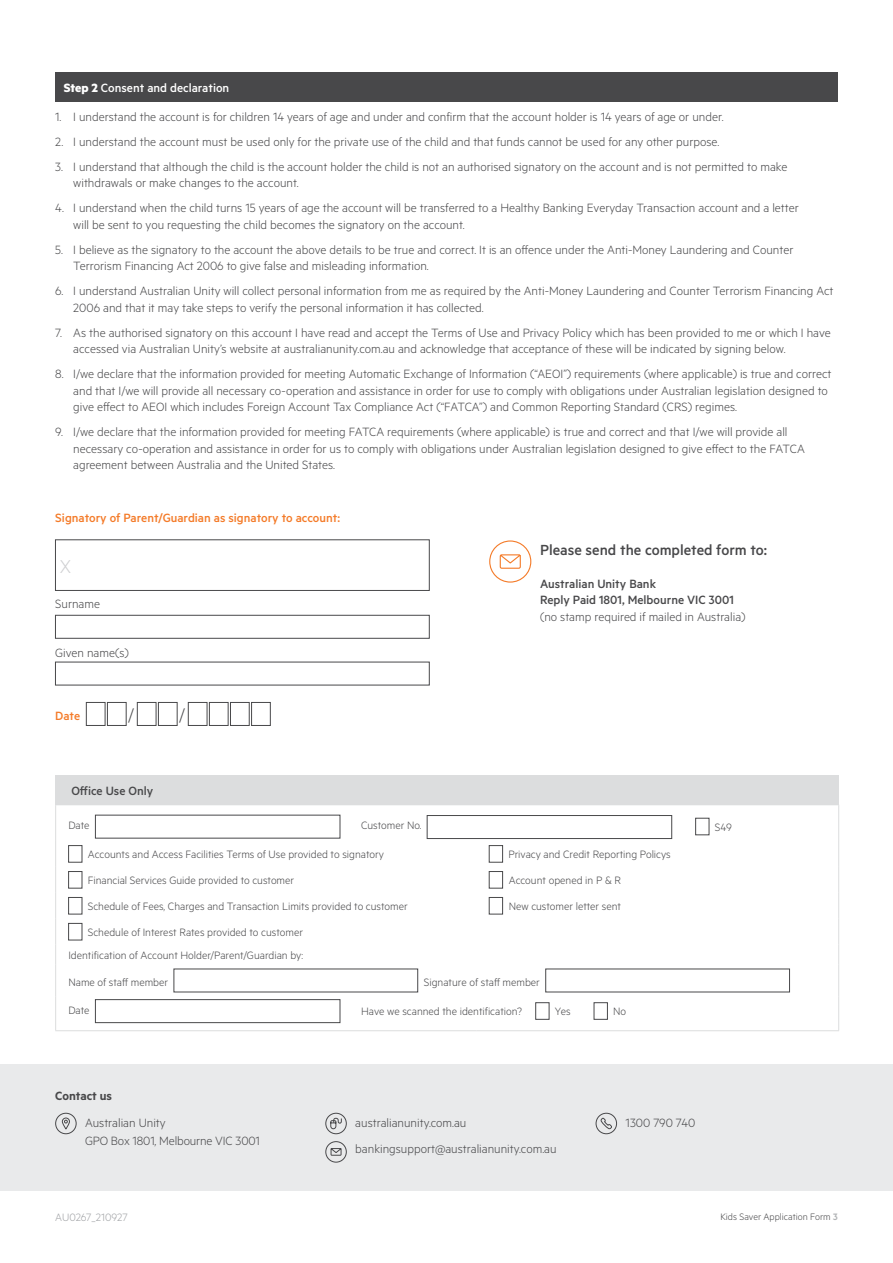
<style>
.page{position:relative;width:893px;height:1263px;background:#fff}
.page>*{position:absolute;margin:0;border:0;box-sizing:border-box;transform-origin:0 0}
.t1{font:300 21px "Metric";color:#cecfd1}
.t2{font:300 19.5px "Metric";color:#48484a}
.t3{font:500 16.5px "Metric";color:#48484a}
.t4{font:300 13.5px/16.5px "Metric";color:#48484a}
.t5{font:500 13.5px/16.5px "Metric";color:#48484a}
.t6{font:500 13.5px "Metric";color:#f47b29}
.t7{font:500 13.5px "Metric";color:#fff}
.t8{font:600 13.5px "Metric";color:#48484a}
.t9{font:300 12px/23.2px "Metric";color:#48484a;text-align:right}
.t10{font:300 12px "Metric";color:#a0a2a5}
.t11{font:300 10.5px "Metric";color:#48484a}
.s1{font-weight:700}
.s2{font-weight:600;color:#b2b4b6}
</style>
<div class="page">
<div style="left:0;top:1064px;width:893px;height:127px;background:#e9eaeb"></div>
<svg style="left:55px;top:1113px;width:22px;height:21px"></svg>
<div style="left:326px;top:1113px;width:21px;height:21px;border:1px solid #48484a;border-radius:50%"></div>
<svg style="left:330px;top:1117px;width:12px;height:12px"></svg>
<svg style="left:325px;top:1141px;width:22px;height:22px"></svg>
<svg style="left:595px;top:1113px;width:22px;height:21px"></svg>
<div style="left:55px;top:72px;width:783px;height:30px;background:#48484a"></div>
<div style="left:55px;top:540px;width:374px;height:51px;border:1px solid #48484a"></div>
<div style="left:55px;top:615px;width:374px;height:23px;background:#fff;border:1px solid #48484a"></div>
<div style="left:86px;top:702px;width:19px;height:24px;background:#fff;border:1px solid #48484a"></div>
<div style="left:107px;top:702px;width:19px;height:24px;background:#fff;border:1px solid #48484a"></div>
<div style="left:137px;top:702px;width:19px;height:24px;background:#fff;border:1px solid #48484a"></div>
<div style="left:158px;top:702px;width:19px;height:24px;background:#fff;border:1px solid #48484a"></div>
<div style="left:188px;top:702px;width:19px;height:24px;background:#fff;border:1px solid #48484a"></div>
<div style="left:209px;top:702px;width:19px;height:24px;background:#fff;border:1px solid #48484a"></div>
<div style="left:230px;top:702px;width:19px;height:24px;background:#fff;border:1px solid #48484a"></div>
<div style="left:251px;top:702px;width:19px;height:24px;background:#fff;border:1px solid #48484a"></div>
<div style="left:56px;top:775px;width:783px;height:30px;background:#dcddde"></div>
<hr style="left:55px;top:804px;width:421px;height:1px;background:#dcddde">
<hr style="left:55px;top:805px;width:1px;height:36px;background:#dcddde">
<hr style="left:838px;top:805px;width:1px;height:36px;background:#dcddde">
<svg style="left:55px;top:841px;width:1px;height:123px"></svg>
<svg style="left:838px;top:841px;width:1px;height:123px"></svg>
<hr style="left:55px;top:964px;width:1px;height:33px;background:#dcddde">
<hr style="left:838px;top:964px;width:1px;height:33px;background:#dcddde">
<hr style="left:55px;top:997px;width:1px;height:33px;background:#dcddde">
<hr style="left:838px;top:997px;width:1px;height:33px;background:#dcddde">
<hr style="left:55px;top:1030px;width:421px;height:1px;background:#dcddde">
<hr style="left:476px;top:1030px;width:363px;height:1px;background:#dcddde">
<div style="left:427px;top:815px;width:245px;height:24px;background:#fff;border:1px solid #48484a"></div>
<div style="left:695px;top:818px;width:14px;height:17px;background:#fff;border:1px solid #48484a"></div>
<div style="left:68px;top:845px;width:14px;height:17px;background:#fff;border:1px solid #48484a"></div>
<div style="left:489px;top:845px;width:14px;height:17px;background:#fff;border:1px solid #48484a"></div>
<div style="left:68px;top:871px;width:14px;height:17px;background:#fff;border:1px solid #48484a"></div>
<div style="left:489px;top:871px;width:14px;height:17px;background:#fff;border:1px solid #48484a"></div>
<div style="left:68px;top:897px;width:14px;height:17px;background:#fff;border:1px solid #48484a"></div>
<div style="left:489px;top:897px;width:14px;height:17px;background:#fff;border:1px solid #48484a"></div>
<div style="left:68px;top:923px;width:14px;height:17px;background:#fff;border:1px solid #48484a"></div>
<div style="left:95px;top:999px;width:245px;height:24px;background:#fff;border:1px solid #48484a"></div>
<div style="left:535px;top:1002px;width:14px;height:17px;background:#fff;border:1px solid #48484a"></div>
<div style="left:594px;top:1002px;width:14px;height:17px;background:#fff;border:1px solid #48484a"></div>
<svg style="left:489px;top:540px;width:43px;height:43px"></svg>
<p class="t7" style="left:64px;top:80px;width:167px"><span class="s1">Step 2</span> Consent and declaration</p>
<p class="t4" style="left:55px;top:108px;width:670px">1. I understand the account is for children 14 years of age and under and confirm that the account holder is 14 years of age or under.</p>
<p class="t4" style="left:55px;top:133px;width:666px">2. I understand the account must be used only for the private use of the child and that funds cannot be used for any other purpose.</p>
<p class="t4" style="left:73px;top:158px;width:716px;text-indent:-18px">3. I understand that although the child is the account holder the child is not an authorised signatory on the account and is not permitted to make withdrawals or make changes to the account.</p>
<p class="t4" style="left:73px;top:199px;width:727px;text-indent:-18px">4. I understand when the child turns 15 years of age the account will be transferred to a Healthy Banking Everyday Transaction account and a letter will be sent to you requesting the child becomes the signatory on the account.</p>
<p class="t4" style="left:73px;top:241px;width:722px;text-indent:-18px">5. I believe as the signatory to the account the above details to be true and correct. It is an offence under the Anti-Money Laundering and Counter<br>Terrorism Financing Act 2006 to give false and misleading information.</p>
<p class="t4" style="left:73px;top:282px;width:762px;text-indent:-18px">6. I understand Australian Unity will collect personal information from me as required by the Anti-Money Laundering and Counter Terrorism Financing Act<br>2006 and that it may take steps to verify the personal information it has collected.</p>
<p class="t4" style="left:73px;top:324px;width:759px;text-indent:-18px">7. As the authorised signatory on this account I have read and accept the Terms of Use and Privacy Policy which has been provided to me or which I have accessed via Australian Unity’s website at australianunity.com.au and acknowledge that acceptance of these will be indicated by signing below.</p>
<p class="t4" style="left:73px;top:365px;width:760px;text-indent:-18px">8. I/we declare that the information provided for meeting Automatic Exchange of Information (“AEOI”) requirements (where applicable) is true and correct and that I/we will provide all necessary co-operation and assistance in order for use to comply with obligations under Australian legislation designed to give effect to AEOI which includes Foreign Account Tax Compliance Act (“FATCA”) and Common Reporting Standard (CRS) regimes.</p>
<p class="t4" style="left:73px;top:423px;width:733px;text-indent:-18px">9. I/we declare that the information provided for meeting FATCA requirements (where applicable) is true and correct and that I/we will provide all necessary co-operation and assistance in order for us to comply with obligations under Australian legislation designed to give effect to the FATCA agreement between Australia and the United States.</p>
<p class="t6" style="left:55px;top:509px;width:286px">Signatory of Parent/Guardian as signatory to account:</p>
<h1 class="t1" style="left:60px;top:554px;width:13px">X</h1>
<p class="t4" style="left:55px;top:595px;width:46px">Surname</p>
<p class="t4" style="left:55px;top:644px;width:75px">Given name(s)</p>
<p class="t6" style="left:55px;top:707px;width:26px">Date</p>
<h2 class="t2" style="left:128px;top:704px;width:7px">/</h2>
<h2 class="t2" style="left:179px;top:704px;width:7px">/</h2>
<p class="t3" style="left:540px;top:540px;width:229px">Please send the completed form to:</p>
<p class="t5" style="left:540px;top:575px;width:195px">Australian Unity Bank<br>Reply Paid 1801, Melbourne VIC 3001</p>
<p class="t4" style="left:540px;top:608px;width:207px">(no stamp required if mailed in Australia)</p>
<p class="t5" style="left:71px;top:782px;width:83px">Office Use Only</p>
<p class="t9" style="left:68px;top:813px;width:23px">Date</p>
<p class="t9" style="left:361px;top:813px;width:62px">Customer No.</p>
<p class="t9" style="left:715px;top:815px;width:18px">S49</p>
<p class="t9" style="left:88px;top:842px;width:298px">Accounts and Access Facilities Terms of Use provided to signatory</p>
<p class="t9" style="left:508px;top:842px;width:164px">Privacy and Credit Reporting Policys</p>
<p class="t9" style="left:88px;top:868px;width:208px">Financial Services Guide provided to customer</p>
<p class="t9" style="left:509px;top:868px;width:114px">Account opened in P &amp; R</p>
<p class="t9" style="left:88px;top:894px;width:321px">Schedule of Fees, Charges and Transaction Limits provided to customer</p>
<p class="t9" style="left:509px;top:894px;width:114px">New customer letter sent</p>
<p class="t9" style="left:68px;top:920px;width:236px">Schedule of Interest Rates provided to customer<br>Identification of Account Holder/Parent/Guardian by:</p>
<p class="t9" style="left:68px;top:970px;width:101px">Name of staff member</p>
<p class="t9" style="left:424px;top:970px;width:118px">Signature of staff member</p>
<p class="t9" style="left:68px;top:998px;width:23px">Date</p>
<p class="t9" style="left:361px;top:999px;width:163px">Have we scanned the identification?</p>
<p class="t9" style="left:555px;top:999px;width:17px">Yes</p>
<p class="t9" style="left:613px;top:999px;width:15px">No</p>
<p class="t8" style="left:55px;top:1088px;width:58px">Contact us</p>
<p class="t4" style="left:85px;top:1113px;width:176px;line-height:18px">Australian Unity<br>GPO Box 1801, Melbourne VIC 3001</p>
<p class="t4" style="left:355px;top:1109px;width:203px;line-height:26.5px">australianunity.com.au bankingsupport@australianunity.com.au</p>
<p class="t4" style="left:626px;top:1114px;width:71px">1300 790 740</p>
<p class="t10" style="left:55px;top:1210px;width:74px">AU0267_210927</p>
<p class="t11" style="left:720px;top:1210px;width:119px">Kids Saver Application Form <span class="s2">3</span></p>
</div>
